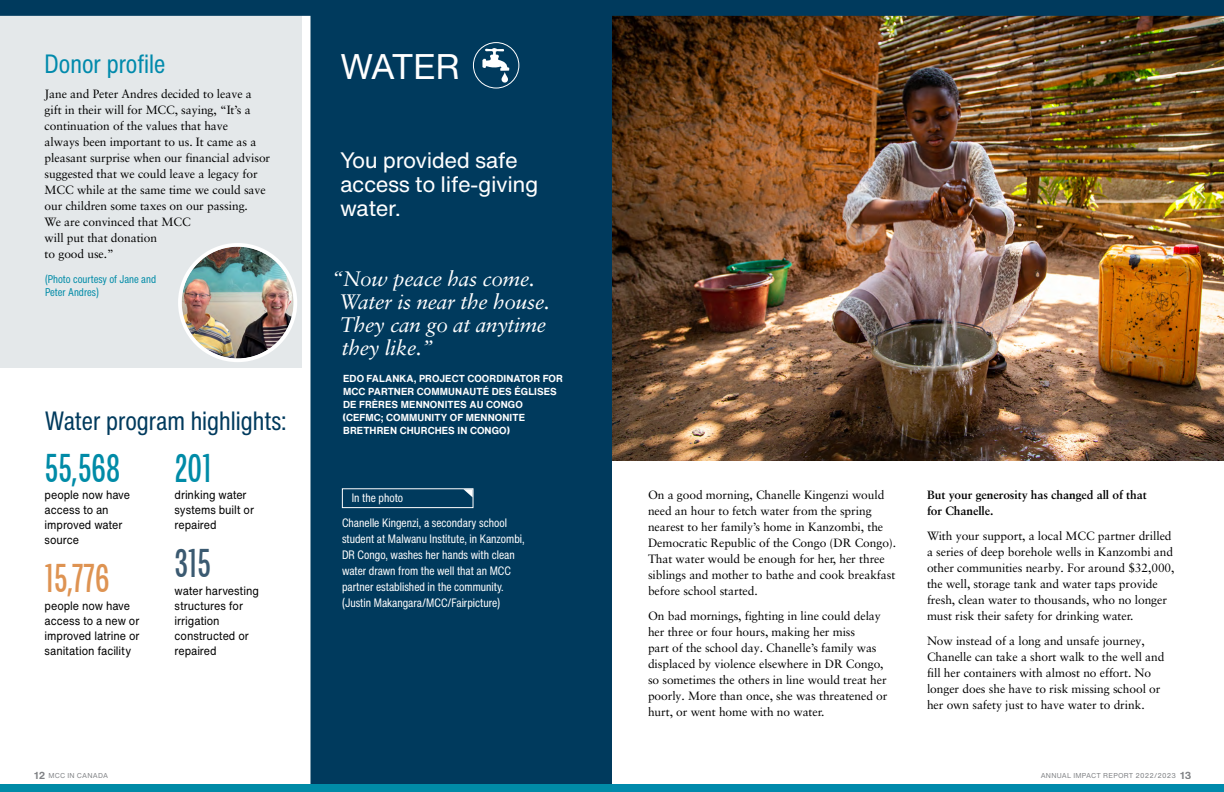
<style>
.page{position:relative;width:1224px;height:792px;background:#fff}
.page>*{position:absolute;margin:0;border:0;box-sizing:border-box;transform-origin:0 0}
.t1{font:40px "Chartwell Pies";letter-spacing:-.01em;color:#008ba7}
.t2{font:40px "Chartwell Pies";color:#de9352}
.t3{font:40px "Chartwell Pies";color:#3b5a71}
.t4{font:35px "Helvetica Now Text";letter-spacing:-.055em;color:#fff}
.t5{font:condensed 26px "Helvetica Now Text";color:#003a5d}
.t6{font:condensed 26px "Helvetica Now Text";color:#008aac}
.t7{font:22px/24px "Helvetica Now Text";letter-spacing:-.02em;color:#fff}
.t8{font:italic 21px/23px "Sabon LT Pro";letter-spacing:-.015em;color:#fff}
.t9{font:12px/16px "Sabon LT Pro";letter-spacing:-.005em;color:#000}
.t10{font:condensed 12px/16px "Helvetica Now Text";color:#fff}
.t11{font:12px/15px "Helvetica Now Text";letter-spacing:-.005em;color:#000;scale:.9 1}
.t12{font:700 12px/16px "Sabon LT Pro";letter-spacing:-.005em;color:#000}
.t13{font:condensed 11px/13px "Helvetica Now Text";color:#008ba7}
.t14{font:700 10px/13px "Helvetica Now Text";letter-spacing:.01em;color:#fff}
.t15{font:7px "Helvetica Now Text";letter-spacing:.03em;color:#808285}
.s1{font-weight:700;font-size:10px}
</style>
<div class="page">
<img style="left:0;top:0;width:1224px;height:785px">
<svg style="left:482px;top:48px;width:29px;height:35px"></svg>
<div style="left:473px;top:42px;width:46px;height:46px;border:1px solid #fff;border-radius:50%"></div>
<svg style="left:342px;top:488px;width:132px;height:20px"></svg>
<div style="left:612px;top:785px;width:612px;height:7px;background:#008aac"></div>
<div style="left:0;top:785px;width:612px;height:7px;background:#008ba7"></div>
<h3 class="t6" style="left:45px;top:47px;width:122px">Donor profile</h3>
<p class="t9" style="left:45px;top:85px;width:227px">Jane and Peter Andres decided to leave a gift in their will for MCC, saying, “It’s a continuation of the values that have<br>always been important to us. It came as a pleasant surprise when our financial advisor suggested that we could leave a legacy for MCC while at the same time we could save our children some taxes on our passing.<br>We are convinced that MCC<br>will put that donation<br>to good use.”</p>
<p class="t13" style="left:45px;top:273px;width:113px">(Photo courtesy of Jane and<br>Peter Andres)</p>
<h3 class="t5" style="left:45px;top:404px;width:243px">Water program highlights:</h3>
<h1 class="t1" style="left:45px;top:442px;width:77px">55,568</h1>
<p class="t11" style="left:45px;top:487px;width:96px">people now have access to an improved water source</p>
<h1 class="t2" style="left:45px;top:552px;width:66px">15,776</h1>
<p class="t11" style="left:45px;top:598px;width:107px">people now have access to a new or improved latrine or sanitation facility</p>
<h1 class="t1" style="left:175px;top:442px;width:38px">201</h1>
<p class="t11" style="left:175px;top:487px;width:90px">drinking water systems built or repaired</p>
<h1 class="t3" style="left:175px;top:537px;width:38px">315</h1>
<p class="t11" style="left:175px;top:583px;width:95px">water harvesting structures for irrigation constructed or repaired</p>
<h2 class="t4" style="left:340px;top:40px;width:122px">WATER</h2>
<h3 class="t7" style="left:340px;top:148px;width:200px">You provided safe access to life-giving water.</h3>
<h3 class="t8" style="left:339px;top:267px;width:213px;text-indent:-7px">“Now peace has come.<br>Water is near the house.<br>They can go at anytime they like.”</h3>
<p class="t14" style="left:343px;top:372px;width:222px">EDO FALANKA, PROJECT COORDINATOR FOR<br>MCC PARTNER COMMUNAUTÉ DES ÉGLISES<br>DE FRÈRES MENNONITES AU CONGO (CEFMC; COMMUNITY OF MENNONITE<br>BRETHREN CHURCHES IN CONGO)</p>
<p class="t10" style="left:352px;top:490px;width:53px">In the photo</p>
<p class="t10" style="left:342px;top:515px;width:184px">Chanelle Kingenzi, a secondary school student at Malwanu Institute, in Kanzombi, DR Congo, washes her hands with clean water drawn from the well that an MCC partner established in the community. (Justin Makangara/MCC/Fairpicture)</p>
<p class="t9" style="left:648px;top:487px;width:250px">On a good morning, Chanelle Kingenzi would need an hour to fetch water from the spring nearest to her family’s home in Kanzombi, the Democratic Republic of the Congo (DR Congo).<br>That water would be enough for her, her three siblings and mother to bathe and cook breakfast before school started.</p>
<p class="t9" style="left:648px;top:608px;width:241px">On bad mornings, fighting in line could delay her three or four hours, making her miss<br>part of the school day. Chanelle’s family was displaced by violence elsewhere in DR Congo, so sometimes the others in line would treat her poorly. More than once, she was threatened or hurt, or went home with no water.</p>
<p class="t12" style="left:927px;top:487px;width:221px">But your generosity has changed all of that for Chanelle.</p>
<p class="t9" style="left:927px;top:528px;width:249px">With your support, a local MCC partner drilled a series of deep borehole wells in Kanzombi and other communities nearby. For around $32,000, the well, storage tank and water taps provide fresh, clean water to thousands, who no longer must risk their safety for drinking water.</p>
<p class="t9" style="left:927px;top:632px;width:239px">Now instead of a long and unsafe journey, Chanelle can take a short walk to the well and fill her containers with almost no effort. No longer does she have to risk missing school or her own safety just to have water to drink.</p>
<p class="t15" style="left:34px;top:770px;width:75px"><span class="s1">12</span> MCC IN CANADA</p>
<p class="t15" style="left:1041px;top:770px;width:152px">ANNUAL IMPACT REPORT 2022/2023 <span class="s1">13</span></p>
</div>
